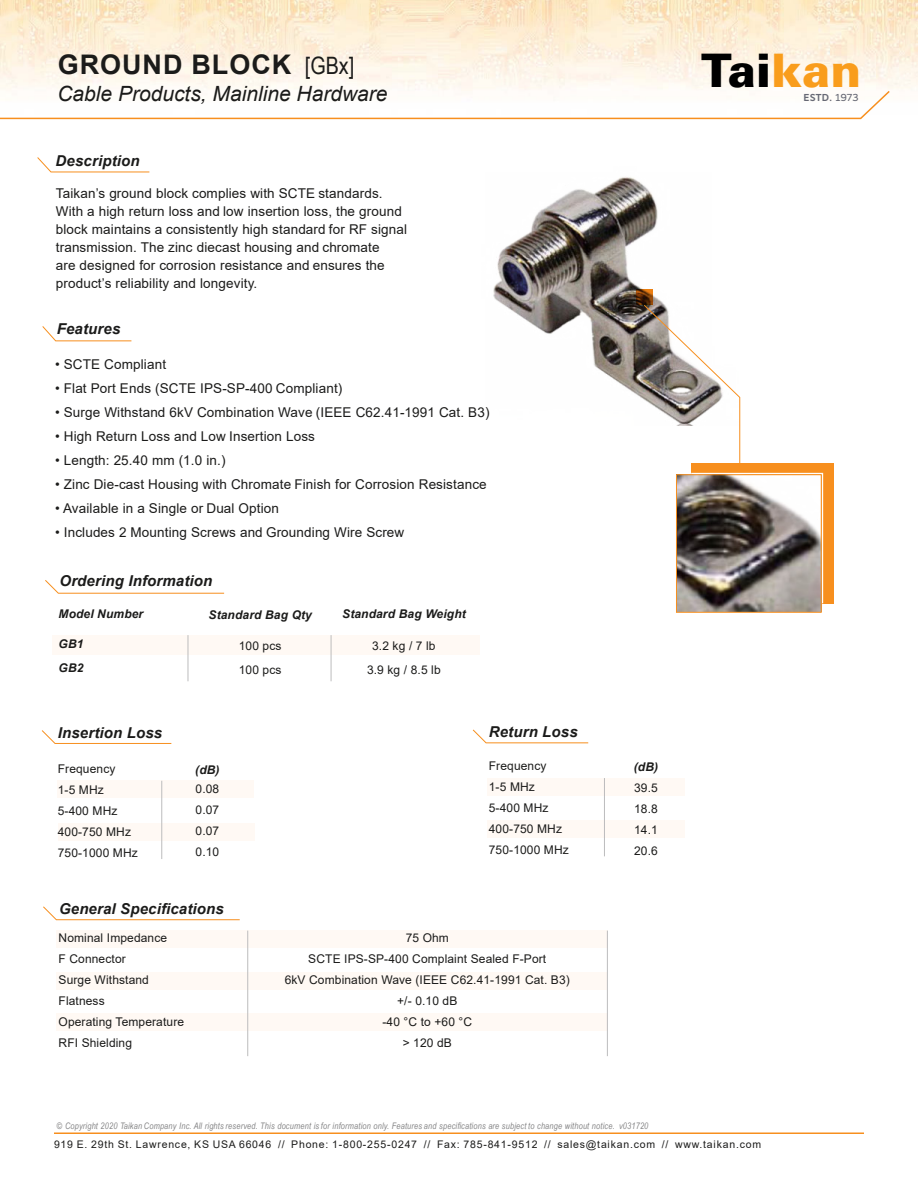
<style>
.page{position:relative;width:918px;height:1188px;background:#fff}
.page>*{position:absolute;margin:0;border:0;box-sizing:border-box;transform-origin:0 0}
.t1{font:900 46.2px "Univers";color:#000}
.t2{font:700 27px "Arial";letter-spacing:.035em;color:#1b1b1a}
.t3{font:italic 21px "Arial";color:#1b1b1a}
.t4{font:italic 700 15px "Arial";letter-spacing:.01em;color:#1b1b1a}
.t5{font:13.5px/18px "Arial";letter-spacing:.01em;color:#1b1b1a}
.t6{font:12px/21px "Arial";letter-spacing:.01em;color:#1b1b1a}
.t7{font:italic 700 12px/24px "Arial";letter-spacing:.01em;color:#1b1b1a}
.t8{font:10.5px "Arial";letter-spacing:.075em;color:#1b1b1a}
.t9{font:700 10.05px "Motiva Sans";color:#666874}
.t10{font:italic 9px "Arial Narrow";letter-spacing:.02em;color:#868687}
.s1{font-family:"Arial Narrow";font-weight:400;font-size:24px}
.s2{color:#f99d1c}
.s3{font-weight:400}
</style>
<div class="page">
<div style="left:56px;top:972px;width:551px;height:17px;background:#fff9f4"></div>
<img style="left:493px;top:177px;width:171px;height:222px">
<img style="left:0;top:0;width:918px;height:90px">
<svg style="left:0;top:89px;width:891px;height:31px"></svg>
<svg style="left:42px;top:326px;width:90px;height:16px"></svg>
<div style="left:691px;top:463px;width:143px;height:141px;background:#f78f1e"></div>
<svg style="left:643px;top:304px;width:181px;height:300px"></svg>
<img style="left:678px;top:476px;width:142px;height:135px">
<div style="left:676px;top:474px;width:146px;height:139px;border:1px solid #f78f1e"></div>
<img style="left:636px;top:289px;width:16px;height:16px">
<div style="left:56px;top:930px;width:552px;height:17px;background:#fff9f4"></div>
<div style="left:56px;top:1013px;width:552px;height:17px;background:#fff9f4"></div>
<svg style="left:43px;top:906px;width:197px;height:14px"></svg>
<hr style="left:54px;top:1132px;width:810px;height:2px;background:#f78f1e">
<div style="left:57px;top:781px;width:197px;height:17px;background:#fff9f4"></div>
<div style="left:58px;top:824px;width:196px;height:17px;background:#fff9f4"></div>
<svg style="left:41px;top:730px;width:131px;height:14px"></svg>
<div style="left:487px;top:778px;width:198px;height:17px;background:#fff9f4"></div>
<div style="left:488px;top:821px;width:197px;height:17px;background:#fff9f4"></div>
<svg style="left:472px;top:729px;width:117px;height:15px"></svg>
<svg style="left:37px;top:157px;width:113px;height:16px"></svg>
<div style="left:53px;top:635px;width:427px;height:20px;background:#fff9f4"></div>
<hr style="left:188px;top:635px;width:1px;height:46px;background:#bcbcbd">
<hr style="left:247px;top:931px;width:1px;height:125px;background:#bcbcbd">
<hr style="left:607px;top:931px;width:1px;height:125px;background:#bcbcbd">
<hr style="left:331px;top:635px;width:1px;height:46px;background:#bcbcbd">
<svg style="left:45px;top:580px;width:180px;height:14px"></svg>
<hr style="left:161px;top:781px;width:1px;height:78px;background:#bcbcbd">
<hr style="left:604px;top:778px;width:1px;height:78px;background:#bcbcbd">
<h2 class="t2" style="left:58px;top:54px;width:298px">GROUND BLOCK <span class="s1">[GBx]</span></h2>
<h3 class="t3" style="left:57px;top:86px;width:332px">Cable Products, Mainline Hardware</h3>
<p class="t4" style="left:56px;top:155px;width:86px">Description</p>
<p class="t5" style="left:56px;top:185px;width:353px">Taikan’s ground block complies with SCTE standards.<br>With a high return loss and low insertion loss, the ground block maintains a consistently high standard for RF signal transmission. The zinc diecast housing and chromate<br>are designed for corrosion resistance and ensures the product’s reliability and longevity.</p>
<p class="t4" style="left:57px;top:323px;width:65px">Features</p>
<p class="t5" style="left:55px;top:357px;width:113px">• SCTE Compliant</p>
<p class="t5" style="left:55px;top:381px;width:289px">• Flat Port Ends (SCTE IPS-SP-400 Compliant)</p>
<p class="t5" style="left:55px;top:405px;width:436px">• Surge Withstand 6kV Combination Wave (IEEE C62.41-1991 Cat. B3)</p>
<p class="t5" style="left:55px;top:429px;width:261px">• High Return Loss and Low Insertion Loss</p>
<p class="t5" style="left:55px;top:453px;width:172px">• Length: 25.40 mm (1.0 in.)</p>
<p class="t5" style="left:55px;top:477px;width:433px">• Zinc Die-cast Housing with Chromate Finish for Corrosion Resistance</p>
<p class="t5" style="left:55px;top:501px;width:226px">• Available in a Single or Dual Option</p>
<p class="t5" style="left:55px;top:525px;width:351px">• Includes 2 Mounting Screws and Grounding Wire Screw</p>
<p class="t4" style="left:60px;top:575px;width:154px">Ordering Information</p>
<p class="t7" style="left:59px;top:603px;width:86px">Model Number</p>
<p class="t7" style="left:59px;top:633px;width:26px">GB1<br>GB2</p>
<p class="t4" style="left:58px;top:727px;width:106px">Insertion Loss</p>
<p class="t6" style="left:58px;top:759px;width:82px">Frequency<br>1-5 MHz<br>5-400 MHz<br>400-750 MHz<br>750-1000 MHz</p>
<p class="t7" style="left:209px;top:603px;width:105px">Standard Bag Qty</p>
<p class="t6" style="left:239px;top:635px;width:44px;line-height:24px">100 pcs<br>100 pcs</p>
<p class="t7" style="left:195px;top:759px;width:26px">(dB)</p>
<p class="t6" style="left:196px;top:779px;width:25px;text-align:justify">0.08<br>0.07<br>0.07<br>0.10</p>
<p class="t4" style="left:59px;top:903px;width:166px">General Specifications</p>
<p class="t7" style="left:342px;top:603px;width:125px">Standard Bag Weight</p>
<p class="t6" style="left:367px;top:635px;width:75px;line-height:24px;text-align:center">3.2 kg / 7 lb<br>3.9 kg / 8.5 lb</p>
<p class="t4" style="left:489px;top:726px;width:91px">Return Loss</p>
<p class="t6" style="left:489px;top:756px;width:82px">Frequency<br>1-5 MHz<br>5-400 MHz<br>400-750 MHz<br>750-1000 MHz</p>
<p class="t6" style="left:59px;top:929px;width:127px">Nominal Impedance<br>F Connector<br>Surge Withstand<br>Flatness<br>Operating Temperature<br>RFI Shielding</p>
<p class="t6" style="left:285px;top:929px;width:287px;text-align:center">75 Ohm<br>SCTE IPS-SP-400 Complaint Sealed F-Port<br>6kV Combination Wave (IEEE C62.41-1991 Cat. B3) +/- 0.10 dB<br>-40 °C to +60 °C<br>&gt; 120 dB</p>
<p class="t7" style="left:634px;top:755px;width:26px">(dB)</p>
<p class="t6" style="left:634px;top:778px;width:25px;text-align:justify">39.5<br>18.8<br>14.1<br>20.6</p>
<p class="t10" style="left:57px;top:1122px;width:593px">© Copyright 2020 Taikan Company Inc. All rights reserved. This document is for information only. Features and specifications are subject to change without notice. v031720</p>
<h1 class="t1" style="left:701px;top:54px;width:162px">Tai<span class="s2">kan</span></h1>
<p class="t9" style="left:803px;top:94px;width:57px">ESTD. <span class="s3">1973</span></p>
<p class="t8" style="left:54px;top:1140px;width:709px">919 E. 29th St. Lawrence, KS USA 66046 // Phone: 1-800-255-0247 // Fax: 785-841-9512 // sales@taikan.com // www.taikan.com</p>
</div>
